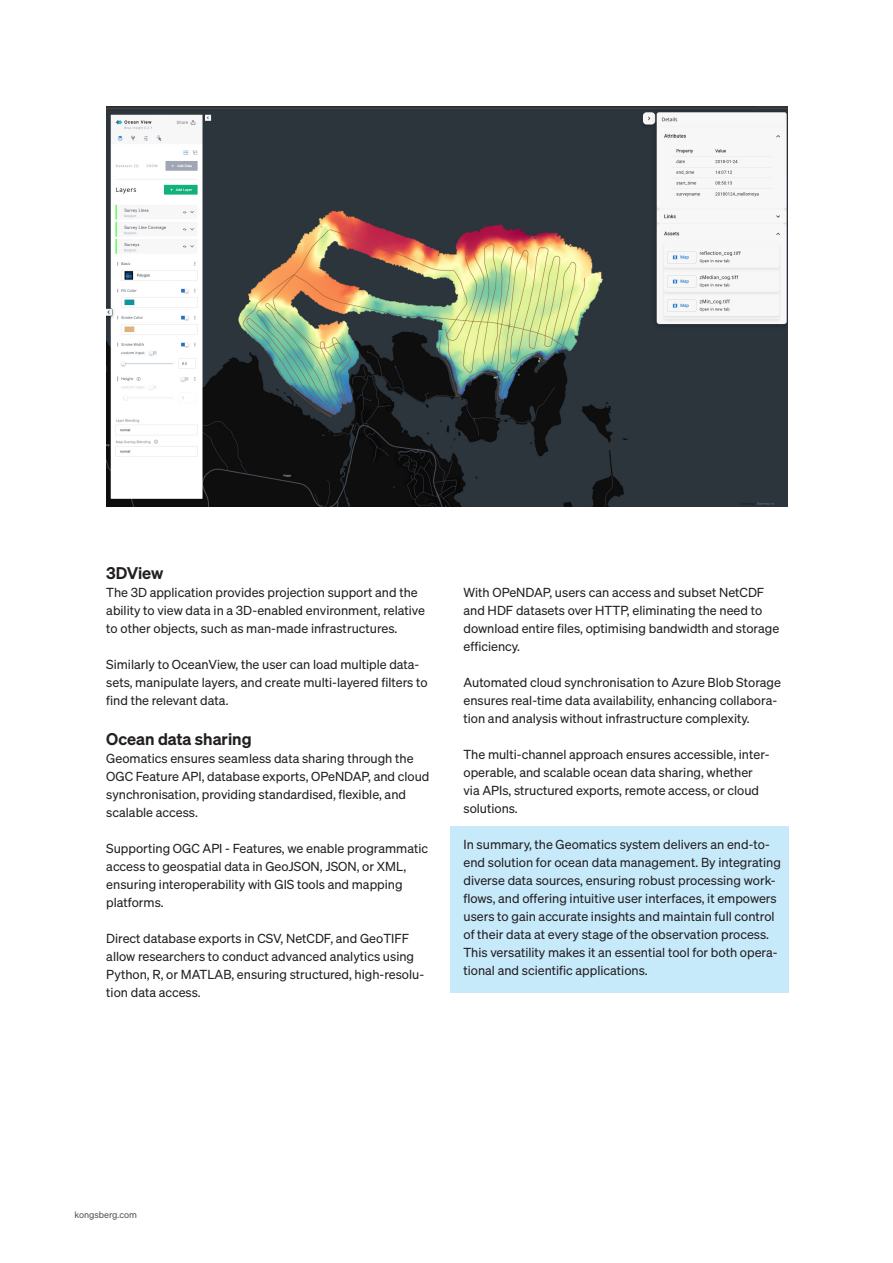
<style>
.page{position:relative;width:893px;height:1263px;background:#fff}
.page>*{position:absolute;margin:0;border:0;box-sizing:border-box;transform-origin:0 0}
.t1{font:600 16.5px "Sohne";color:#231f20}
.t2{font:12.75px/18px "Sohne Buch";color:#231f20}
.t3{font:9px "Sohne Buch";color:#574f4c}
</style>
<div class="page">
<div style="left:450px;top:826px;width:339px;height:167px;background:#c7eafb"></div>
<img style="left:106px;top:106px;width:681px;height:401px">
<p class="t1" style="left:106px;top:563px;width:59px">3DView</p>
<p class="t2" style="left:106px;top:583px;width:320px">The 3D application provides projection support and the ability to view data in a 3D-enabled environment, relative to other objects, such as man-made infrastructures.</p>
<p class="t2" style="left:106px;top:655px;width:323px">Similarly to OceanView, the user can load multiple data&shy;sets, manipulate layers, and create multi-layered filters to find the relevant data.</p>
<p class="t1" style="left:106px;top:729px;width:147px">Ocean data sharing</p>
<p class="t2" style="left:106px;top:749px;width:325px">Geomatics ensures seamless data sharing through the OGC Feature API, database exports, OPeNDAP, and cloud synchronisation, providing standardised, flexible, and scalable access.</p>
<p class="t2" style="left:106px;top:840px;width:323px">Supporting OGC API - Features, we enable programmatic access to geospatial data in GeoJSON, JSON, or XML, ensuring interoperability with GIS tools and mapping platforms.</p>
<p class="t2" style="left:106px;top:930px;width:319px">Direct database exports in CSV, NetCDF, and GeoTIFF allow researchers to conduct advanced analytics using Python, R, or MATLAB, ensuring structured, high-resolu&shy;tion data access.</p>
<p class="t2" style="left:463px;top:583px;width:317px">With OPeNDAP, users can access and subset NetCDF and HDF datasets over HTTP, eliminating the need to download entire files, optimising bandwidth and storage efficiency.</p>
<p class="t2" style="left:463px;top:673px;width:319px">Automated cloud synchronisation to Azure Blob Storage ensures real-time data availability, enhancing collabora&shy;tion and analysis without infrastructure complexity.</p>
<p class="t2" style="left:463px;top:745px;width:308px">The multi-channel approach ensures accessible, inter&shy;operable, and scalable ocean data sharing, whether via APIs, structured exports, remote access, or cloud solutions.</p>
<p class="t2" style="left:463px;top:835px;width:319px">In summary, the Geomatics system delivers an end-to&shy;end solution for ocean data management. By integrating diverse data sources, ensuring robust processing work&shy;flows, and offering intuitive user interfaces, it empowers users to gain accurate insights and maintain full control of their data at every stage of the observation process.<br>This versatility makes it an essential tool for both opera&shy;tional and scientific applications.</p>
<p class="t3" style="left:74px;top:1210px;width:64px">kongsberg.com</p>
</div>
